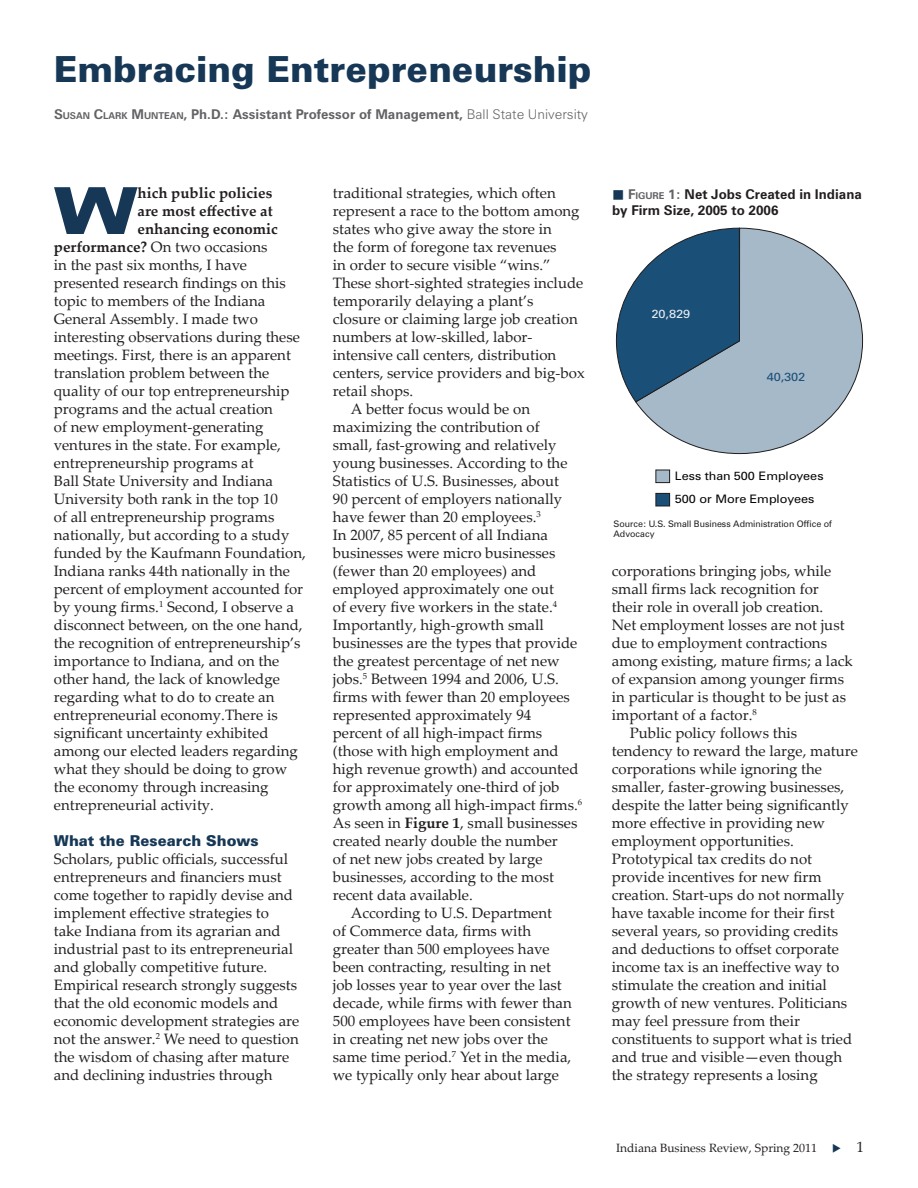
<style>
.page{position:relative;width:918px;height:1188px;background:#fff}
.page>*{position:absolute;margin:0;border:0;box-sizing:border-box;transform-origin:0 0}
.Drop_Cap_Paragraph{font:900 expanded 64.95px "Zurich BT";color:#163856}
.Article_Title{font:900 36px "Zurich BT";color:#163856}
.Indent_Body_Paragrap{font:15px/18px "Palatino Linotype";color:#231f20}
.Drop_Cap_Paragraph-2{font:15px "Palatino Linotype";color:#231f20}
.Non-indent_Body_Para{font:15px/18px "Palatino Linotype";color:#231f20}
.Drop_Cap_Paragraph-3{font:700 15px "Palatino Linotype";color:#231f20}
.Text_Heading{font:900 15px "Zurich BT";color:#163856}
.Byline_Title{font:700 13.5px "Zurich BT";color:#636366}
.Graphic_Title{font:700 13.5px/16.2px "Zurich BT";color:#231f20}
.Non-indent_Body_Para-2{font:12px "Palatino Linotype";color:#231f20}
.t1{font:11.7px/23.4px "Zurich BT";color:#050504;scale:1.09 1}
.t2{font:11.7px "Zurich BT";color:#1a4f78;scale:1.09 1}
.t3{font:11.7px "Zurich BT";color:#ebeff3;scale:1.09 1}
.Source{font:9px/9.8px "Zurich BT";color:#231f20}
.s1{font-style:inherit}
.s2{font-size:9.45px}
.s3{font-weight:300}
.s4{font-weight:700}
.s5{color:#163856}
.s6{color:#636366}
.s7{font-size:9.45px;color:#636366}
.s8{font-size:15px}
</style>
<div class="page">
<svg style="left:636px;top:227px;width:227px;height:227px"></svg>
<svg style="left:616px;top:227px;width:125px;height:176px"></svg>
<div style="left:656px;top:470px;width:14px;height:13px;background:#a6b9c9"></div>
<div style="left:655px;top:470px;width:15px;height:13px;border:1px solid #201d1e"></div>
<div style="left:656px;top:493px;width:14px;height:13px;background:#1a4f78"></div>
<div style="left:655px;top:493px;width:15px;height:13px;border:1px solid #201d1e"></div>
<p class="Article_Title" style="left:54px;top:48px;width:539px">Embracing Entrepreneurship</p>
<p class="Byline_Title" style="left:54px;top:106px;width:535px"><span class="s1">S</span><span class="s2">USAN</span> <span class="s1">C</span><span class="s2">LARK</span> <span class="s1">M</span><span class="s2">UNTEAN</span><span class="s1">,</span> Ph.D.: Assistant Professor of Management, <span class="s3">Ball State University</span></p>
<p class="Drop_Cap_Paragraph" style="left:54px;top:173px;width:85px">W</p>
<p class="Drop_Cap_Paragraph-3" style="left:138px;top:182px;width:136px">hich public policies</p>
<p class="Drop_Cap_Paragraph-3" style="left:138px;top:200px;width:137px">are most effective at</p>
<p class="Drop_Cap_Paragraph-3" style="left:138px;top:218px;width:142px">enhancing economic</p>
<p class="Drop_Cap_Paragraph-2" style="left:54px;top:236px;width:215px"><span class="s4">performance?</span> On two occasions</p>
<p class="Drop_Cap_Paragraph-2" style="left:54px;top:254px;width:195px">in the past six months, I have</p>
<p class="Drop_Cap_Paragraph-2" style="left:54px;top:272px;width:234px">presented research findings on this</p>
<p class="Drop_Cap_Paragraph-2" style="left:54px;top:290px;width:213px">topic to members of the Indiana</p>
<p class="Drop_Cap_Paragraph-2" style="left:54px;top:308px;width:206px">General Assembly. I made two</p>
<p class="Drop_Cap_Paragraph-2" style="left:54px;top:326px;width:248px">interesting observations during these</p>
<p class="Drop_Cap_Paragraph-2" style="left:54px;top:344px;width:239px">meetings. First, there is an apparent</p>
<p class="Drop_Cap_Paragraph-2" style="left:54px;top:362px;width:217px">translation problem between the</p>
<p class="Drop_Cap_Paragraph-2" style="left:54px;top:380px;width:237px">quality of our top entrepreneurship</p>
<p class="Drop_Cap_Paragraph-2" style="left:54px;top:398px;width:221px">programs and the actual creation</p>
<p class="Drop_Cap_Paragraph-2" style="left:54px;top:416px;width:211px">of new employment-generating</p>
<p class="Drop_Cap_Paragraph-2" style="left:54px;top:434px;width:229px">ventures in the state. For example,</p>
<p class="Drop_Cap_Paragraph-2" style="left:54px;top:452px;width:201px">entrepreneurship programs at</p>
<p class="Drop_Cap_Paragraph-2" style="left:54px;top:470px;width:221px">Ball State University and Indiana</p>
<p class="Drop_Cap_Paragraph-2" style="left:54px;top:488px;width:226px">University both rank in the top 10</p>
<p class="Drop_Cap_Paragraph-2" style="left:54px;top:506px;width:222px">of all entrepreneurship programs</p>
<p class="Drop_Cap_Paragraph-2" style="left:54px;top:524px;width:237px">nationally, but according to a study</p>
<p class="Drop_Cap_Paragraph-2" style="left:54px;top:542px;width:254px">funded by the Kaufmann Foundation,</p>
<p class="Drop_Cap_Paragraph-2" style="left:54px;top:560px;width:238px">Indiana ranks 44th nationally in the</p>
<p class="Drop_Cap_Paragraph-2" style="left:54px;top:578px;width:251px">percent of employment accounted for</p>
<p class="Drop_Cap_Paragraph-2" style="left:54px;top:596px;width:241px">by young firms.<sup>1</sup> Second, I observe a</p>
<p class="Drop_Cap_Paragraph-2" style="left:54px;top:614px;width:250px">disconnect between, on the one hand,</p>
<p class="Drop_Cap_Paragraph-2" style="left:54px;top:632px;width:248px">the recognition of entrepreneurship’s</p>
<p class="Drop_Cap_Paragraph-2" style="left:54px;top:650px;width:227px">importance to Indiana, and on the</p>
<p class="Drop_Cap_Paragraph-2" style="left:54px;top:668px;width:228px">other hand, the lack of knowledge</p>
<p class="Drop_Cap_Paragraph-2" style="left:54px;top:686px;width:222px">regarding what to do to create an</p>
<p class="Drop_Cap_Paragraph-2" style="left:54px;top:704px;width:225px">entrepreneurial economy.There is</p>
<p class="Drop_Cap_Paragraph-2" style="left:54px;top:722px;width:216px">significant uncertainty exhibited</p>
<p class="Drop_Cap_Paragraph-2" style="left:54px;top:740px;width:245px">among our elected leaders regarding</p>
<p class="Drop_Cap_Paragraph-2" style="left:54px;top:758px;width:235px">what they should be doing to grow</p>
<p class="Drop_Cap_Paragraph-2" style="left:54px;top:776px;width:216px">the economy through increasing</p>
<p class="Drop_Cap_Paragraph-2" style="left:54px;top:794px;width:162px">entrepreneurial activity.</p>
<p class="Text_Heading" style="left:54px;top:832px;width:206px">What the Research Shows</p>
<p class="Non-indent_Body_Para" style="left:54px;top:849px;width:247px">Scholars, public officials, successful entrepreneurs and financiers must come together to rapidly devise and implement effective strategies to take Indiana from its agrarian and industrial past to its entrepreneurial and globally competitive future.<br>Empirical research strongly suggests that the old economic models and economic development strategies are not the answer.<sup>2</sup> We need to question the wisdom of chasing after mature and declining industries through</p>
<p class="Non-indent_Body_Para" style="left:333px;top:183px;width:253px">traditional strategies, which often represent a race to the bottom among states who give away the store in<br>the form of foregone tax revenues<br>in order to secure visible “wins.” These short-sighted strategies include temporarily delaying a plant’s closure or claiming large job creation numbers at low-skilled, labor&shy;intensive call centers, distribution centers, service providers and big-box retail shops.</p>
<p class="Indent_Body_Paragrap" style="left:333px;top:399px;width:251px;text-indent:18px">A better focus would be on maximizing the contribution of small, fast-growing and relatively young businesses. According to the Statistics of U.S. Businesses, about<br>90 percent of employers nationally have fewer than 20 employees.<sup>3<br></sup>In 2007, 85 percent of all Indiana businesses were micro businesses (fewer than 20 employees) and employed approximately one out<br>of every five workers in the state.<sup>4<br></sup>Importantly, high-growth small businesses are the types that provide the greatest percentage of net new jobs.<sup>5</sup> Between 1994 and 2006, U.S. firms with fewer than 20 employees represented approximately 94 percent of all high-impact firms (those with high employment and high revenue growth) and accounted for approximately one-third of job growth among all high-impact firms.<sup>6<br></sup>As seen in <span class="s4">Figure 1</span>, small businesses created nearly double the number<br>of net new jobs created by large businesses, according to the most recent data available.</p>
<p class="Indent_Body_Paragrap" style="left:333px;top:903px;width:240px;text-indent:18px">According to U.S. Department<br>of Commerce data, firms with greater than 500 employees have been contracting, resulting in net job losses year to year over the last decade, while firms with fewer than 500 employees have been consistent in creating net new jobs over the same time period.<sup>7</sup> Yet in the media, we typically only hear about large</p>
<p class="Graphic_Title" style="left:612px;top:186px;width:251px"><span class="s5">■</span> <span class="s6">F</span><span class="s7">IGURE</span> <span class="s6">1:</span> Net Jobs Created in Indiana by Firm Size, 2005 to 2006</p>
<p class="t3" style="left:652px;top:307px;width:37px">20,829</p>
<p class="t2" style="left:767px;top:369px;width:37px">40,302</p>
<p class="t1" style="left:675px;top:464px;width:138px">Less than 500 Employees<br>500 or More Employees</p>
<p class="Source" style="left:614px;top:519px;width:220px">Source: U.S. Small Business Administration Office of<br>Advocacy</p>
<p class="Indent_Body_Paragrap" style="left:612px;top:561px;width:242px">corporations bringing jobs, while small firms lack recognition for their role in overall job creation.<br>Net employment losses are not just due to employment contractions among existing, mature firms; a lack of expansion among younger firms in particular is thought to be just as important of a factor.<sup>8</sup></p>
<p class="Indent_Body_Paragrap" style="left:612px;top:723px;width:248px;text-indent:18px">Public policy follows this tendency to reward the large, mature corporations while ignoring the smaller, faster-growing businesses, despite the latter being significantly more effective in providing new employment opportunities.<br>Prototypical tax credits do not provide incentives for new firm creation. Start-ups do not normally have taxable income for their first several years, so providing credits and deductions to offset corporate income tax is an ineffective way to stimulate the creation and initial growth of new ventures. Politicians may feel pressure from their constituents to support what is tried and true and visible—even though the strategy represents a losing</p>
<p class="Non-indent_Body_Para-2" style="left:616px;top:1139px;width:249px">Indiana Business Review, Spring 2011 <span class="s5">◆</span> <span class="s8">1</span></p>
</div>
